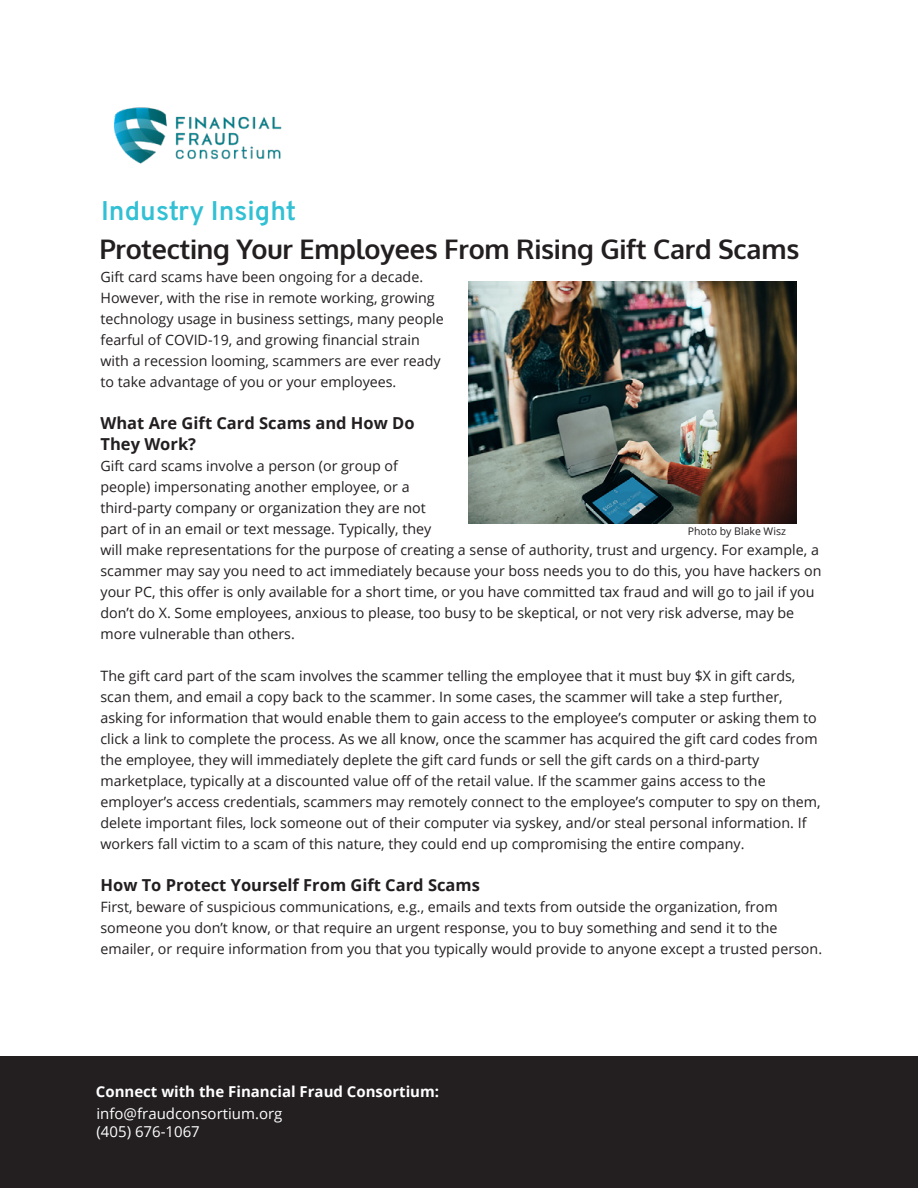
<style>
.page{position:relative;width:918px;height:1188px;background:#fff}
.page>*{position:absolute;margin:0;border:0;box-sizing:border-box;transform-origin:0 0}
.t1{font:700 27px "Oxygen";letter-spacing:-.01em;color:#231f20}
.t2{font:27px "Overpass";color:#31c0d4}
.t3{font:700 16.5px/21px "Open Sans";color:#231f20}
.t4{font:700 15px "Open Sans";color:#fff}
.t5{font:15px/18px "Open Sans";color:#fff}
.t6{font:14.25px/21px "Open Sans";color:#231f20}
.t7{font:10.5px "Open Sans";color:#231f20}
</style>
<div class="page">
<div style="left:0;top:1057px;width:918px;height:131px;background:#231f20"></div>
<img style="left:114px;top:107px;width:168px;height:57px">
<img style="left:468px;top:281px;width:329px;height:242px">
<h1 class="t2" style="left:101px;top:189px;width:197px">Industry Insight</h1>
<h1 class="t1" style="left:99px;top:232px;width:701px">Protecting Your Employees From Rising Gift Card Scams</h1>
<p class="t6" style="left:101px;top:266px;width:345px">Gift card scams have been ongoing for a decade.<br>However, with the rise in remote working, growing technology usage in business settings, many people fearful of COVID-19, and growing financial strain with a recession looming, scammers are ever ready to take advantage of you or your employees.</p>
<p class="t3" style="left:101px;top:412px;width:316px">What Are Gift Card Scams and How Do<br>They Work?</p>
<p class="t6" style="left:101px;top:455px;width:722px">Gift card scams involve a person (or group of<br>people) impersonating another employee, or a<br>third-party company or organization they are not<br>part of in an email or text message. Typically, they<br>will make representations for the purpose of creating a sense of authority, trust and urgency. For example, a scammer may say you need to act immediately because your boss needs you to do this, you have hackers on your PC, this offer is only available for a short time, or you have committed tax fraud and will go to jail if you don’t do X. Some employees, anxious to please, too busy to be skeptical, or not very risk adverse, may be more vulnerable than others.</p>
<p class="t6" style="left:101px;top:665px;width:722px">The gift card part of the scam involves the scammer telling the employee that it must buy $X in gift cards, scan them, and email a copy back to the scammer. In some cases, the scammer will take a step further, asking for information that would enable them to gain access to the employee’s computer or asking them to click a link to complete the process. As we all know, once the scammer has acquired the gift card codes from the employee, they will immediately deplete the gift card funds or sell the gift cards on a third-party marketplace, typically at a discounted value off of the retail value. If the scammer gains access to the employer’s access credentials, scammers may remotely connect to the employee’s computer to spy on them, delete important files, lock someone out of their computer via syskey, and/or steal personal information. If workers fall victim to a scam of this nature, they could end up compromising the entire company.</p>
<p class="t3" style="left:101px;top:874px;width:381px">How To Protect Yourself From Gift Card Scams</p>
<p class="t6" style="left:101px;top:896px;width:723px">First, beware of suspicious communications, e.g., emails and texts from outside the organization, from someone you don’t know, or that require an urgent response, you to buy something and send it to the emailer, or require information from you that you typically would provide to anyone except a trusted person.</p>
<p class="t7" style="left:688px;top:524px;width:100px">Photo by Blake Wisz</p>
<p class="t4" style="left:96px;top:1081px;width:345px">Connect with the Financial Fraud Consortium:</p>
<p class="t5" style="left:96px;top:1105px;width:187px">info@fraudconsortium.org (405) 676-1067</p>
</div>
